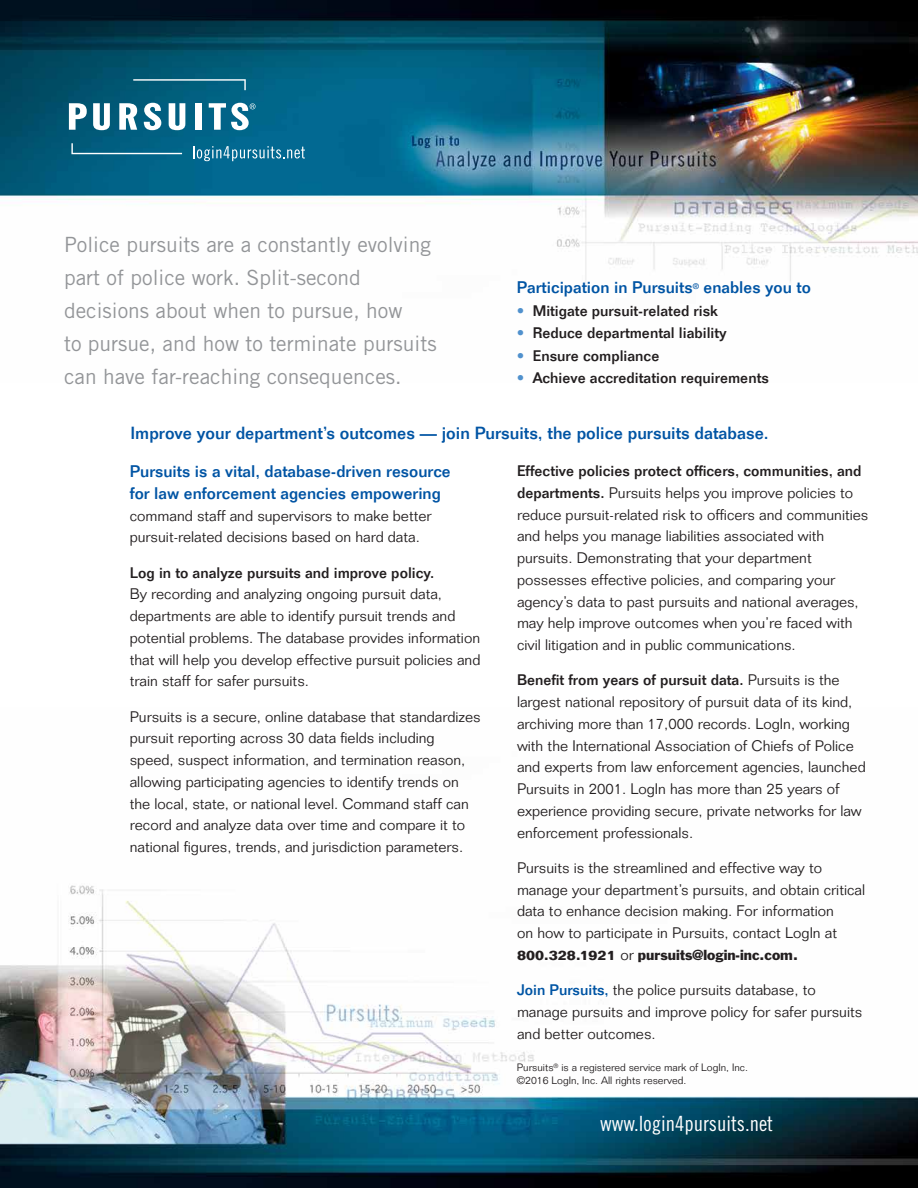
<style>
.page{position:relative;width:918px;height:1188px;background:#fff}
.page>*{position:absolute;margin:0;border:0;box-sizing:border-box;transform-origin:0 0}
.t1{font:21px/33px "Trade Gothic LT Std";color:#939598}
.t2{font:21px "Trade Gothic LT Std Cn 18";color:#fff}
.t3{font:500 17.25px "Folio Std";color:#0054a4}
.t4{font:500 16.5px/21.8px "Folio Std";color:#0054a4}
.t5{font:300 15px/21.8px "Folio Std";color:#231f20}
.t6{font:500 15px "Folio Std";color:#231f20}
.t7{font:13.5px "Franklin Gothic Std";color:#231f20}
.t8{font:300 10.5px/12.6px "Folio Std";color:#231f20}
.s1{color:#5091cd}
.s2{font-weight:500}
.s3{font-family:"Folio Std";font-weight:700}
.s4{font-family:"Folio Std";font-weight:300;font-size:15px}
.s5{font-weight:500;color:#0054a4}
</style>
<div class="page">
<img style="left:1px;top:885px;width:916px;height:302px">
<img style="left:1px;top:1px;width:916px;height:282px">
<svg style="left:69px;top:103px;width:18px;height:27px"></svg>
<svg style="left:93px;top:103px;width:17px;height:27px"></svg>
<svg style="left:119px;top:103px;width:18px;height:27px"></svg>
<svg style="left:144px;top:103px;width:17px;height:27px"></svg>
<svg style="left:169px;top:103px;width:16px;height:27px"></svg>
<div style="left:195px;top:103px;width:6px;height:27px;background:#fff"></div>
<svg style="left:71px;top:143px;width:111px;height:11px"></svg>
<svg style="left:133px;top:79px;width:113px;height:11px"></svg>
<svg style="left:193px;top:146px;width:112px;height:15px;background:#3a89a9"></svg>
<svg style="left:209px;top:103px;width:47px;height:27px"></svg>
<h1 class="t1" style="left:64px;top:228px;width:374px">Police pursuits are a constantly evolving part of police work. Split-second decisions about when to pursue, how<br>to pursue, and how to terminate pursuits can have far-reaching consequences.</h1>
<p class="t4" style="left:517px;top:276px;width:295px">Participation in Pursuits<sup>®</sup> enables you to</p>
<p class="t6" style="left:517px;top:301px;width:202px"><span class="s1">•</span> Mitigate pursuit-related risk</p>
<p class="t6" style="left:517px;top:324px;width:211px"><span class="s1">•</span> Reduce departmental liability</p>
<p class="t6" style="left:517px;top:346px;width:144px"><span class="s1">•</span> Ensure compliance</p>
<p class="t6" style="left:517px;top:369px;width:254px"><span class="s1">•</span> Achieve accreditation requirements</p>
<p class="t3" style="left:131px;top:422px;width:640px">Improve your department’s outcomes — join Pursuits, the police pursuits database.</p>
<p class="t4" style="left:130px;top:460px;width:322px">Pursuits is a vital, database-driven resource for law enforcement agencies empowering</p>
<p class="t5" style="left:130px;top:504px;width:303px">command staff and supervisors to make better pursuit-related decisions based on hard data.</p>
<p class="t6" style="left:130px;top:563px;width:306px">Log in to analyze pursuits and improve policy.</p>
<p class="t5" style="left:130px;top:583px;width:352px">By recording and analyzing ongoing pursuit data, departments are able to identify pursuit trends and potential problems. The database provides information that will help you develop effective pursuit policies and train staff for safer pursuits.</p>
<p class="t5" style="left:130px;top:705px;width:352px">Pursuits is a secure, online database that standardizes pursuit reporting across 30 data fields including speed, suspect information, and termination reason, allowing participating agencies to identify trends on the local, state, or national level. Command staff can record and analyze data over time and compare it to national figures, trends, and jurisdiction parameters.</p>
<p class="t5" style="left:517px;top:460px;width:353px"><span class="s2">Effective policies protect officers, communities, and departments.</span> Pursuits helps you improve policies to reduce pursuit-related risk to officers and communities and helps you manage liabilities associated with pursuits. Demonstrating that your department possesses effective policies, and comparing your agency’s data to past pursuits and national averages, may help improve outcomes when you’re faced with civil litigation and in public communications.</p>
<p class="t5" style="left:517px;top:669px;width:350px"><span class="s2">Benefit from years of pursuit data.</span> Pursuits is the largest national repository of pursuit data of its kind, archiving more than 17,000 records. LogIn, working with the International Association of Chiefs of Police and experts from law enforcement agencies, launched Pursuits in 2001. LogIn has more than 25 years of experience providing secure, private networks for law enforcement professionals.</p>
<p class="t5" style="left:517px;top:857px;width:350px">Pursuits is the streamlined and effective way to manage your department’s pursuits, and obtain critical data to enhance decision making. For information<br>on how to participate in Pursuits, contact LogIn at</p>
<p class="t7" style="left:517px;top:946px;width:282px"><span class="s3">800.328.1921</span> <span class="s4">or</span> pursuits@login-inc.com.</p>
<p class="t5" style="left:517px;top:979px;width:347px"><span class="s5">Join Pursuits,</span> the police pursuits database, to manage pursuits and improve policy for safer pursuits and better outcomes.</p>
<p class="t8" style="left:517px;top:1061px;width:233px">Pursuits<sup>®</sup> is a registered service mark of LogIn, Inc. ©2016 LogIn, Inc. All rights reserved.</p>
<h1 class="t2" style="left:600px;top:1111px;width:175px">www.login4pursuits.net</h1>
</div>
